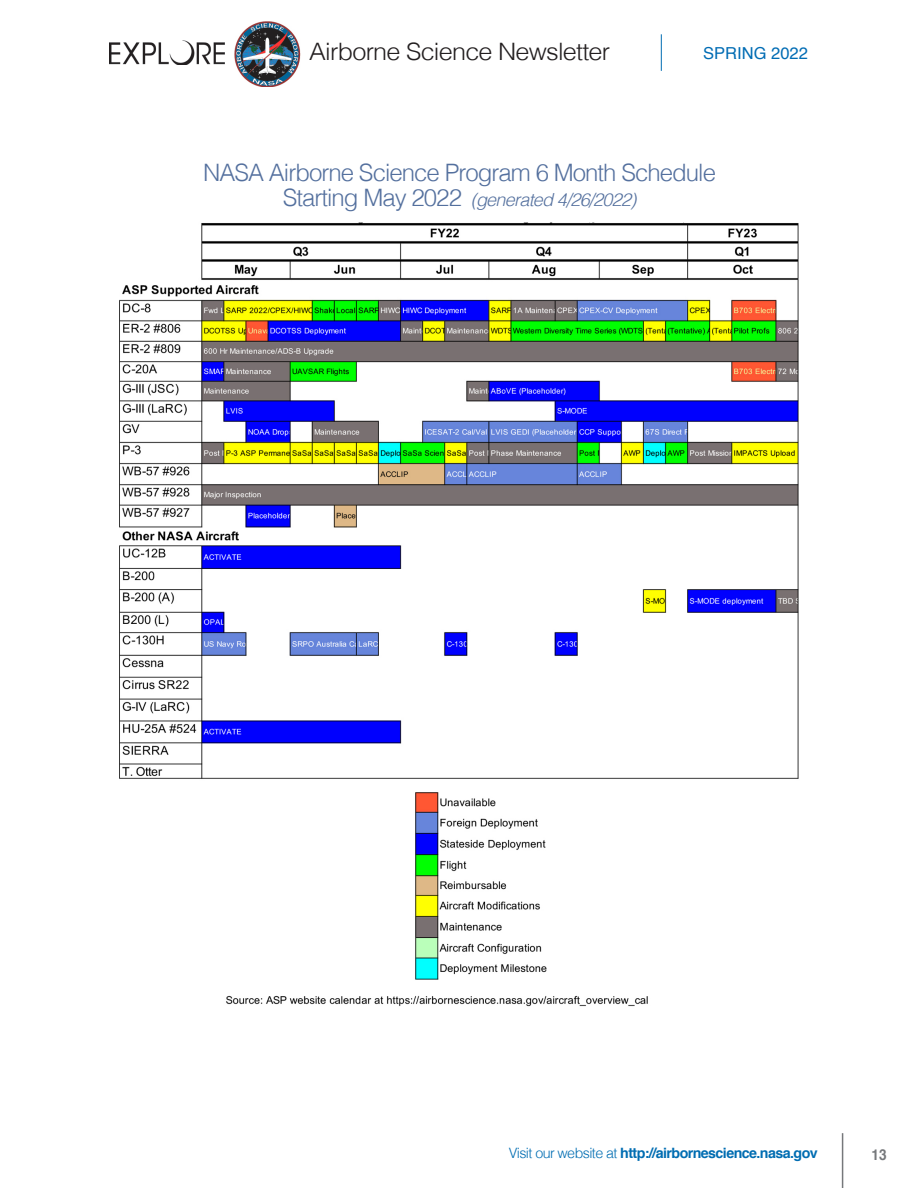
<style>
.page{position:relative;width:918px;height:1188px;background:#fff}
.page>*{position:absolute;margin:0;border:0;box-sizing:border-box;transform-origin:0 0}
.t1{font:300 24px "Helvetica";letter-spacing:-.04em;color:#54709e}
.t2{font:300 24px "Helvetica";letter-spacing:-.03em;color:#231f20;scale:1.05 1}
.t3{font:italic 300 18px "Helvetica";letter-spacing:-.04em;color:#54709e}
.t4{font:16.5px "Helvetica";color:#006cb4}
.t5{font:700 15px "Helvetica";color:#76787b;scale:.91 1}
.t6{font:700 14.25px "Helvetica";letter-spacing:-.04em;color:#016db2}
.s1{font-style:normal;font-size:24px}
.s2{font-weight:300}
</style>
<div class="page">
<hr style="left:842px;top:1133px;width:1px;height:55px;background:#76787b">
<hr style="left:661px;top:34px;width:1px;height:37px;background:#016db2">
<img style="left:234px;top:21px;width:67px;height:65px">
<img style="left:109px;top:41px;width:115px;height:23px">
<img style="left:119px;top:222px;width:680px;height:785px">
<p class="t2" style="left:309px;top:31px;width:288px">Airborne Science Newsletter</p>
<p class="t4" style="left:703px;top:40px;width:106px">SPRING 2022</p>
<p class="t1" style="left:203px;top:152px;width:514px">NASA Airborne Science Program 6 Month Schedule</p>
<p class="t3" style="left:283px;top:185px;width:355px"><span class="s1">Starting May 2022</span> (generated 4/26/2022)</p>
<p class="t6" style="left:509px;top:1142px;width:311px"><span class="s2">Visit our website at</span> http://airbornescience.nasa.gov</p>
<p class="t5" style="left:872px;top:1142px;width:18px">13</p>
</div>
